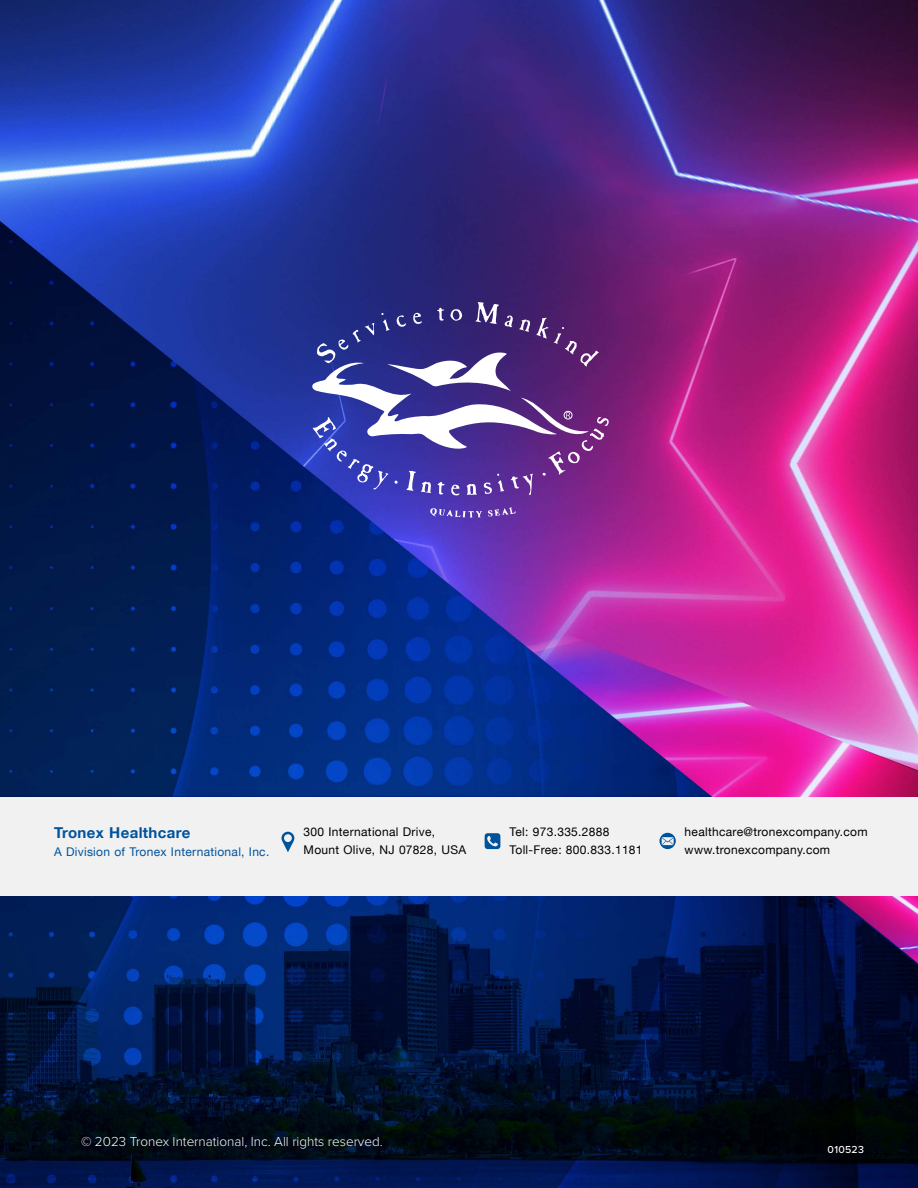
<style>
.page{position:relative;width:918px;height:1188px;background:#fff}
.page>*{position:absolute;margin:0;border:0;box-sizing:border-box;transform-origin:0 0}
.t1{font:700 15px "Helvetica Neue LT";letter-spacing:.025em;color:#00539b}
.t2{font:300 13.5px "Proxima Nova";color:#fff}
.t3{font:12px/18px "Helvetica Neue LT";letter-spacing:.025em;color:#000}
.t4{font:12px "Helvetica Neue LT";letter-spacing:.025em;color:#00539b}
.t5{font:500 10.5px "Proxima Nova";letter-spacing:.025em;color:#fff}
</style>
<div class="page">
<img style="left:0;top:0;width:918px;height:1188px">
<div style="left:0;top:797px;width:918px;height:99px;background:#f1f1f2"></div>
<svg style="left:485px;top:833px;width:15px;height:16px"></svg>
<svg style="left:281px;top:832px;width:13px;height:20px"></svg>
<svg style="left:659px;top:833px;width:17px;height:16px"></svg>
<svg style="left:488px;top:507px;width:28px;height:10px"></svg>
<svg style="left:430px;top:508px;width:52px;height:10px"></svg>
<svg style="left:312px;top:302px;width:297px;height:193px"></svg>
<p class="t1" style="left:54px;top:823px;width:138px">Tronex Healthcare</p>
<p class="t4" style="left:54px;top:844px;width:217px">A Division of Tronex International, Inc.</p>
<p class="t3" style="left:304px;top:822px;width:164px">300 International Drive,<br>Mount Olive, NJ 07828, USA</p>
<p class="t3" style="left:510px;top:822px;width:134px">Tel: 973.335.2888<br>Toll-Free: 800.833.1181</p>
<p class="t3" style="left:685px;top:822px;width:185px">healthcare@tronexcompany.com www.tronexcompany.com</p>
<p class="t2" style="left:81px;top:1131px;width:303px">© 2023 Tronex International, Inc. All rights reserved.</p>
<p class="t5" style="left:828px;top:1142px;width:38px">010523</p>
</div>
